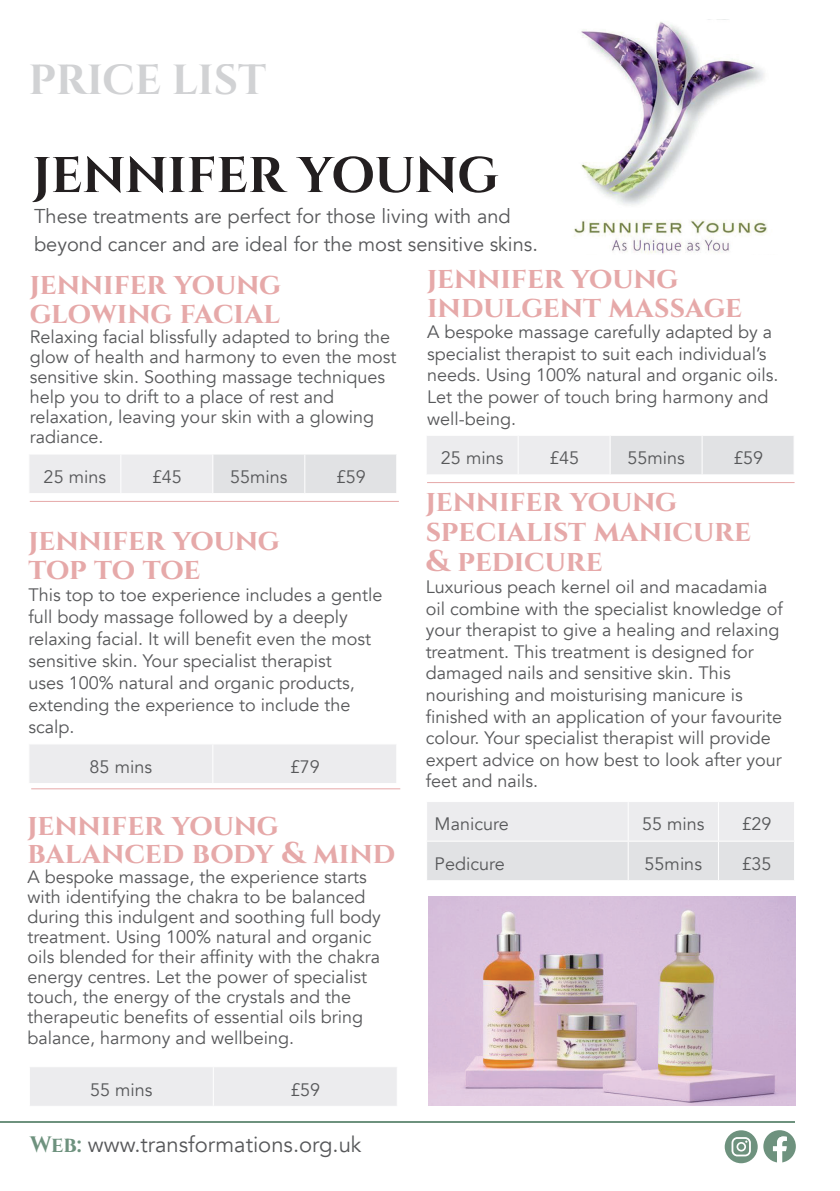
<style>
.page{position:relative;width:840px;height:1191px;background:#fff}
.page>*{position:absolute;margin:0;border:0;box-sizing:border-box;transform-origin:0 0}
.t1{font:700 50px "Cinzel";letter-spacing:-.015em;color:#231f20}
.t2{font:700 42px "Cinzel";letter-spacing:-.005em;color:#d1d2d4}
.t3{font:700 30px/28.8px "Cinzel";letter-spacing:-.005em;color:#e6a9a9}
.t4{font:22px "Avenir";color:#57585a}
.t5{font:20px/28px "Avenir";color:#57585a}
.t6{font:18px/21.6px "Avenir";color:#57585a}
.s1{font-family:"Cinzel";font-weight:700;color:#6e927e}
</style>
<div class="page">
<hr style="left:0;top:1121px;width:794px;height:2px;background:#6e927e">
<svg style="left:763px;top:1130px;width:32px;height:32px"></svg>
<div style="left:724px;top:1130px;width:33px;height:33px;background:#6e927e;border-radius:50%"></div>
<svg style="left:731px;top:1137px;width:19px;height:19px"></svg>
<svg style="left:29px;top:454px;width:367px;height:39px;background:#e6e7e9"></svg>
<hr style="left:120px;top:454px;width:1px;height:39px;background:#fff">
<hr style="left:212px;top:454px;width:1px;height:39px;background:#fff">
<hr style="left:304px;top:454px;width:1px;height:39px;background:#fff">
<svg style="left:427px;top:436px;width:366px;height:38px;background:#e6e7e9"></svg>
<hr style="left:517px;top:436px;width:1px;height:38px;background:#fff">
<hr style="left:609px;top:436px;width:1px;height:38px;background:#fff">
<hr style="left:701px;top:436px;width:1px;height:38px;background:#fff">
<div style="left:29px;top:744px;width:367px;height:39px;background:#ececee"></div>
<hr style="left:212px;top:744px;width:1px;height:39px;background:#fff">
<div style="left:30px;top:1067px;width:366px;height:38px;background:#ececee"></div>
<hr style="left:213px;top:1067px;width:1px;height:38px;background:#fff">
<svg style="left:427px;top:802px;width:366px;height:78px;background:#e6e7e9"></svg>
<hr style="left:627px;top:802px;width:1px;height:38px;background:#fff">
<hr style="left:717px;top:802px;width:1px;height:38px;background:#fff">
<hr style="left:426px;top:840px;width:201px;height:1px;background:#fff">
<hr style="left:627px;top:840px;width:91px;height:1px;background:#fff">
<hr style="left:627px;top:841px;width:1px;height:39px;background:#fff">
<hr style="left:718px;top:840px;width:76px;height:1px;background:#fff">
<hr style="left:717px;top:841px;width:1px;height:39px;background:#fff">
<img style="left:428px;top:896px;width:367px;height:209px">
<hr style="left:30px;top:501px;width:368px;height:1px;background:#e6a9a9">
<hr style="left:31px;top:788px;width:369px;height:1px;background:#e6a9a9">
<hr style="left:427px;top:482px;width:367px;height:1px;background:#e6a9a9">
<img style="left:574px;top:22px;width:193px;height:232px">
<h2 class="t2" style="left:28px;top:53px;width:239px">PRICE LIST</h2>
<h1 class="t1" style="left:32px;top:143px;width:468px">JENNIFER YOUNG</h1>
<p class="t5" style="left:34px;top:202px;width:505px">These treatments are perfect for those living with and beyond cancer and are ideal for the most sensitive skins.</p>
<h3 class="t3" style="left:30px;top:270px;width:253px">jennifer young glowing facial</h3>
<p class="t6" style="left:30px;top:327px;width:368px;line-height:20px">Relaxing facial blissfully adapted to bring the glow of health and harmony to even the most sensitive skin. Soothing massage techniques help you to drift to a place of rest and relaxation, leaving your skin with a glowing radiance.</p>
<p class="t6" style="left:44px;top:466px;width:64px">25 mins</p>
<p class="t6" style="left:152px;top:466px;width:32px">£45</p>
<p class="t6" style="left:230px;top:466px;width:59px">55mins</p>
<p class="t6" style="left:335px;top:466px;width:32px">£59</p>
<h3 class="t3" style="left:28px;top:526px;width:253px">jennifer young top to toe</h3>
<p class="t6" style="left:28px;top:584px;width:355px">This top to toe experience includes a gentle full body massage followed by a deeply relaxing facial. It will benefit even the most sensitive skin. Your specialist therapist<br>uses 100% natural and organic products, extending the experience to include the scalp.</p>
<p class="t6" style="left:90px;top:756px;width:64px">85 mins</p>
<p class="t6" style="left:289px;top:756px;width:32px">£79</p>
<h3 class="t3" style="left:27px;top:811px;width:369px;line-height:28px">jennifer young balanced body &amp; mind</h3>
<p class="t6" style="left:27px;top:866px;width:354px;line-height:20.2px">A bespoke massage, the experience starts with identifying the chakra to be balanced during this indulgent and soothing full body treatment. Using 100% natural and organic oils blended for their affinity with the chakra energy centres. Let the power of specialist touch, the energy of the crystals and the therapeutic benefits of essential oils bring balance, harmony and wellbeing.</p>
<p class="t6" style="left:90px;top:1078px;width:64px">55 mins</p>
<p class="t6" style="left:290px;top:1078px;width:32px">£59</p>
<p class="t4" style="left:30px;top:1131px;width:333px"><span class="s1">Web:</span> www.transformations.org.uk</p>
<h3 class="t3" style="left:427px;top:264px;width:316px">jennifer young indulgent massage</h3>
<p class="t6" style="left:427px;top:321px;width:353px">A bespoke massage carefully adapted by a specialist therapist to suit each individual’s needs. Using 100% natural and organic oils.<br>Let the power of touch bring harmony and well-being.</p>
<p class="t6" style="left:440px;top:447px;width:64px">25 mins</p>
<p class="t6" style="left:548px;top:447px;width:32px">£45</p>
<p class="t6" style="left:627px;top:447px;width:59px">55mins</p>
<p class="t6" style="left:732px;top:447px;width:32px">£59</p>
<h3 class="t3" style="left:425px;top:487px;width:326px;line-height:30px">jennifer young specialist manicure &amp; pedicure</h3>
<p class="t6" style="left:425px;top:576px;width:358px">Luxurious peach kernel oil and macadamia oil combine with the specialist knowledge of your therapist to give a healing and relaxing treatment. This treatment is designed for damaged nails and sensitive skin. This nourishing and moisturising manicure is finished with an application of your favourite colour. Your specialist therapist will provide expert advice on how best to look after your feet and nails.</p>
<p class="t6" style="left:434px;top:813px;width:76px">Manicure</p>
<p class="t6" style="left:641px;top:813px;width:64px">55 mins</p>
<p class="t6" style="left:741px;top:813px;width:32px">£29</p>
<p class="t6" style="left:434px;top:853px;width:72px">Pedicure</p>
<p class="t6" style="left:644px;top:853px;width:59px">55mins</p>
<p class="t6" style="left:741px;top:853px;width:32px">£35</p>
</div>
